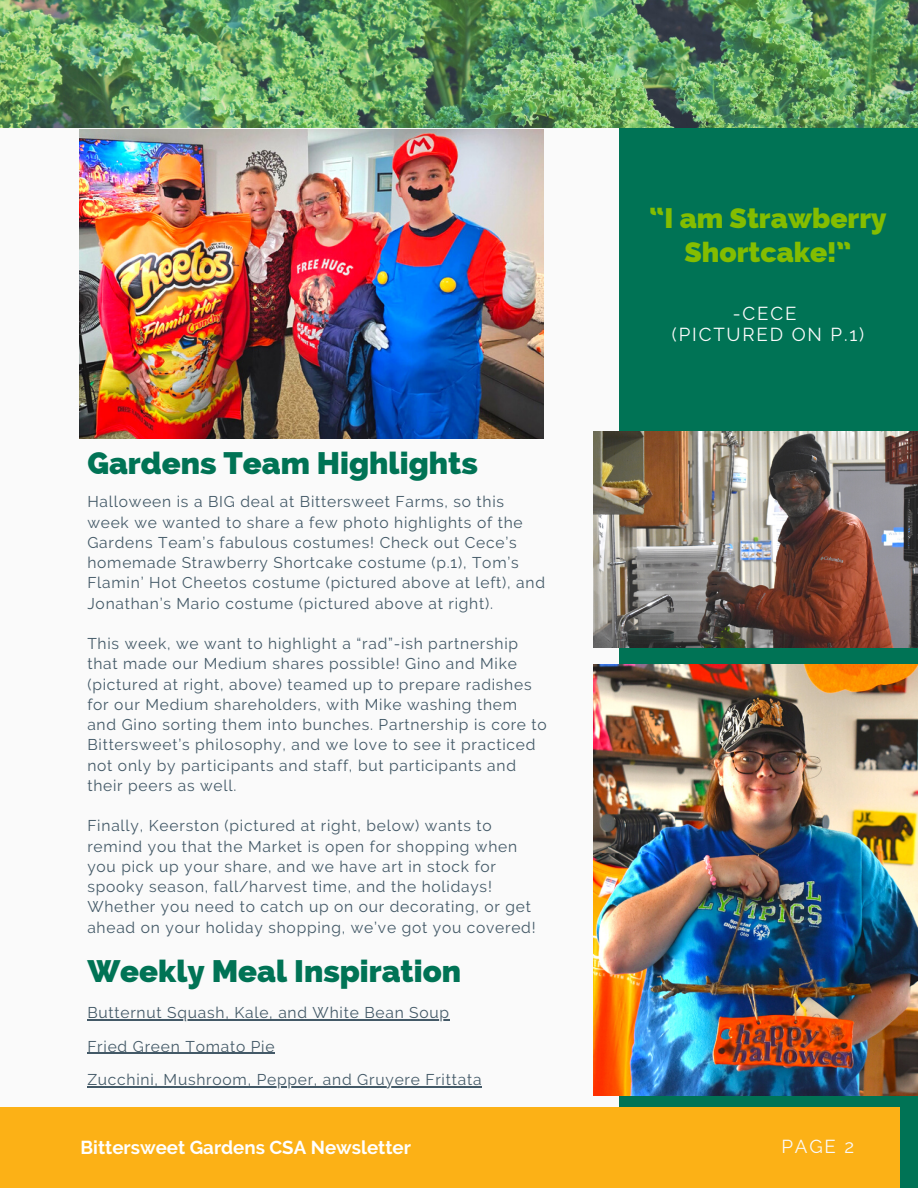
<style>
.page{position:relative;width:918px;height:1188px;background:#fafafa}
.page>*{position:absolute;margin:0;border:0;box-sizing:border-box;transform-origin:0 0}
.t1{font:800 31.2px "Raleway";color:#007355}
.t2{font:800 28.2px/33.8px "Raleway";color:#84bd00;text-align:center}
.t3{font:700 18.75px "Raleway";color:#fff}
.t4{font:18.75px "Raleway";letter-spacing:.1em;color:#fafafa}
.t5{font:15.6px/20.2px "Raleway";letter-spacing:.05em;color:#435967}
</style>
<div class="page">
<div style="left:619px;top:109px;width:299px;height:1079px;background:#007355"></div>
<div style="left:0;top:1107px;width:900px;height:81px;background:#fcb116"></div>
<img style="left:0;top:0;width:918px;height:127px">
<img style="left:594px;top:664px;width:324px;height:431px">
<img style="left:80px;top:129px;width:463px;height:310px">
<img style="left:594px;top:432px;width:324px;height:216px">
<hr style="left:87px;top:1019px;width:363px;height:1px;background:#435967">
<hr style="left:87px;top:1053px;width:188px;height:1px;background:#435967">
<hr style="left:87px;top:1087px;width:395px;height:1px;background:#435967">
<p class="t2" style="left:650px;top:201px;width:238px">“I am Strawberry<br>Shortcake!”</p>
<p class="t4" style="left:733px;top:302px;width:65px">-CECE</p>
<p class="t1" style="left:87px;top:445px;width:392px">Gardens Team Highlights</p>
<p class="t5" style="left:87px;top:492px;width:459px">Halloween is a BIG deal at Bittersweet Farms, so this week we wanted to share a few photo highlights of the Gardens Team’s fabulous costumes! Check out Cece’s homemade Strawberry Shortcake costume (p.1), Tom’s Flamin’ Hot Cheetos costume (pictured above at left), and Jonathan’s Mario costume (pictured above at right).</p>
<p class="t5" style="left:87px;top:633px;width:461px">This week, we want to highlight a “rad”-ish partnership that made our Medium shares possible! Gino and Mike (pictured at right, above) teamed up to prepare radishes for our Medium shareholders, with Mike washing them and Gino sorting them into bunches. Partnership is core to Bittersweet’s philosophy, and we love to see it practiced not only by participants and staff, but participants and their peers as well.</p>
<p class="t5" style="left:87px;top:816px;width:450px">Finally, Keerston (pictured at right, below) wants to remind you that the Market is open for shopping when you pick up your share, and we have art in stock for spooky season, fall/harvest time, and the holidays!<br>Whether you need to catch up on our decorating, or get ahead on your holiday shopping, we’ve got you covered!</p>
<p class="t1" style="left:87px;top:953px;width:375px">Weekly Meal Inspiration</p>
<p class="t5" style="left:87px;top:1002px;width:363px">Butternut Squash, Kale, and White Bean Soup</p>
<p class="t5" style="left:87px;top:1036px;width:189px">Fried Green Tomato Pie</p>
<p class="t5" style="left:87px;top:1070px;width:396px">Zucchini, Mushroom, Pepper, and Gruyere Frittata</p>
<p class="t4" style="left:672px;top:323px;width:194px">(PICTURED ON P.1)</p>
<p class="t3" style="left:81px;top:1136px;width:332px">Bittersweet Gardens CSA Newsletter</p>
<p class="t4" style="left:781px;top:1135px;width:74px">PAGE 2</p>
</div>
